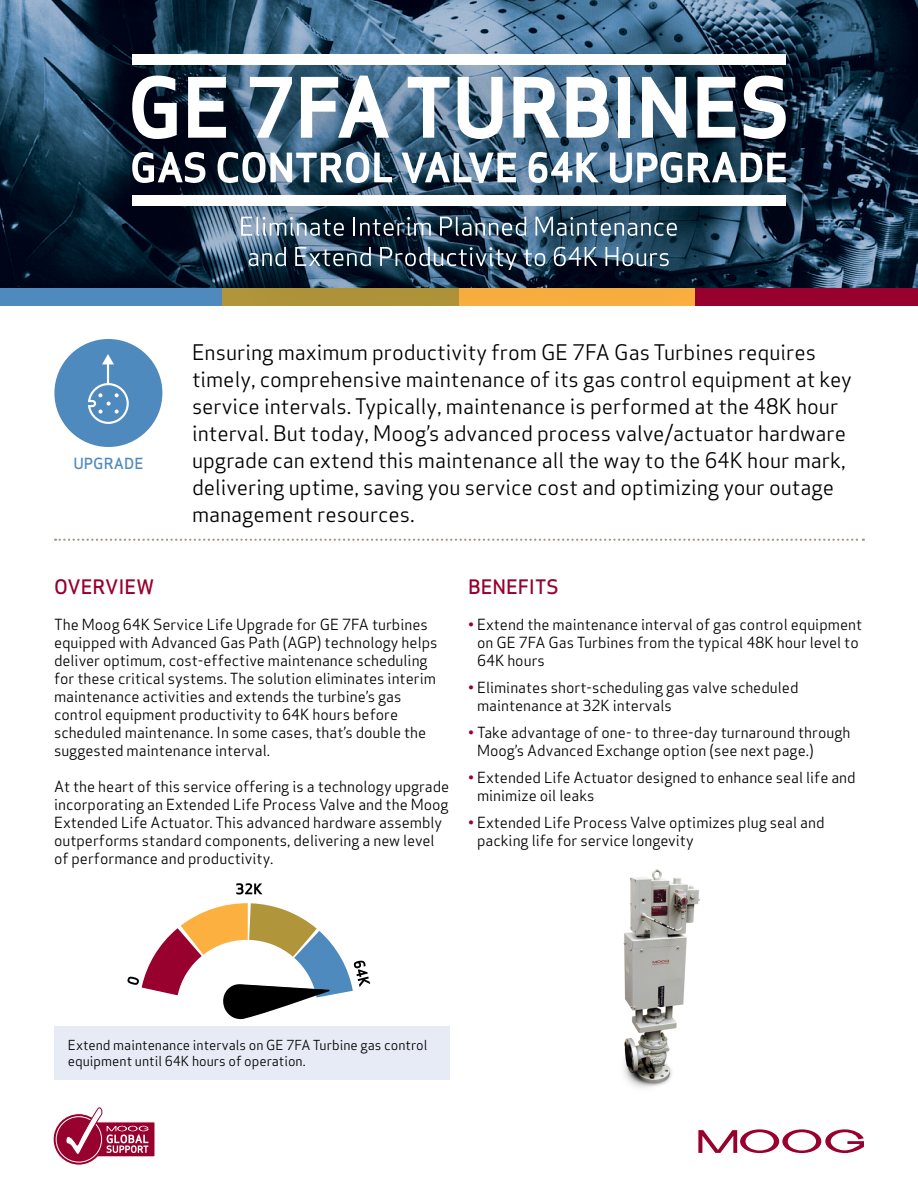
<style>
.page{position:relative;width:918px;height:1188px;background:#fff}
.page>*{position:absolute;margin:0;border:0;box-sizing:border-box;transform-origin:0 0}
.t1{font:21px/27px "Apex Sans";color:#000}
.t2{font:500 19.5px "Apex Sans";letter-spacing:-.005em;color:#98002e}
.t3{font:15px/18px "Apex Sans";color:#000}
.t4{font:500 15px "Apex Sans";color:#4f8abe}
.t5{font:13.5px/16.2px "Apex Sans";color:#000}
.s1{color:#98002e}
</style>
<div class="page">
<svg style="left:698px;top:1129px;width:166px;height:24px"></svg>
<svg style="left:53px;top:1107px;width:102px;height:59px"></svg>
<svg style="left:55px;top:539px;width:809px;height:2px"></svg>
<div style="left:54px;top:339px;width:108px;height:108px;background:#4f8abe;border-radius:50%"></div>
<svg style="left:88px;top:354px;width:41px;height:70px"></svg>
<div style="left:54px;top:1026px;width:396px;height:54px;background:#e6ebf5"></div>
<svg style="left:236px;top:883px;width:26px;height:12px"></svg>
<svg style="left:127px;top:903px;width:243px;height:117px"></svg>
<img style="left:623px;top:869px;width:77px;height:219px">
<img style="left:0;top:0;width:918px;height:288px">
<div style="left:0;top:288px;width:223px;height:18px;background:#4f8abe"></div>
<div style="left:695px;top:288px;width:223px;height:18px;background:#98002e"></div>
<div style="left:111px;top:32px;width:733px;height:292px;background:#000;opacity:.3"></div>
<div style="left:132px;top:54px;width:654px;height:11px;background:#fff"></div>
<div style="left:132px;top:195px;width:654px;height:11px;background:#fff"></div>
<svg style="left:132px;top:76px;width:45px;height:63px"></svg>
<svg style="left:188px;top:77px;width:38px;height:61px"></svg>
<svg style="left:250px;top:77px;width:42px;height:61px"></svg>
<svg style="left:301px;top:76px;width:88px;height:62px"></svg>
<svg style="left:408px;top:77px;width:42px;height:61px"></svg>
<svg style="left:458px;top:77px;width:45px;height:62px"></svg>
<svg style="left:513px;top:77px;width:47px;height:61px"></svg>
<svg style="left:566px;top:77px;width:43px;height:61px"></svg>
<div style="left:619px;top:77px;width:11px;height:61px;background:#fff"></div>
<svg style="left:642px;top:77px;width:44px;height:61px"></svg>
<svg style="left:697px;top:77px;width:38px;height:61px"></svg>
<svg style="left:744px;top:76px;width:42px;height:63px"></svg>
<svg style="left:132px;top:152px;width:73px;height:31px"></svg>
<svg style="left:218px;top:152px;width:174px;height:31px"></svg>
<svg style="left:402px;top:152px;width:114px;height:31px"></svg>
<svg style="left:528px;top:152px;width:71px;height:31px"></svg>
<svg style="left:610px;top:152px;width:72px;height:31px"></svg>
<svg style="left:688px;top:152px;width:98px;height:30px"></svg>
<svg style="left:241px;top:217px;width:103px;height:19px;background:#728595"></svg>
<svg style="left:353px;top:217px;width:78px;height:19px"></svg>
<svg style="left:440px;top:217px;width:86px;height:19px;background:#526777"></svg>
<svg style="left:536px;top:217px;width:141px;height:19px;background:#516e80"></svg>
<svg style="left:249px;top:247px;width:37px;height:19px"></svg>
<svg style="left:295px;top:247px;width:76px;height:19px"></svg>
<svg style="left:380px;top:247px;width:137px;height:23px;background:#3e5263"></svg>
<svg style="left:524px;top:249px;width:21px;height:17px"></svg>
<svg style="left:554px;top:247px;width:43px;height:19px"></svg>
<svg style="left:605px;top:247px;width:64px;height:19px"></svg>
<p class="t4" style="left:73px;top:450px;width:72px">UPGRADE</p>
<p class="t1" style="left:192px;top:337px;width:661px">Ensuring maximum productivity from GE 7FA Gas Turbines requires timely, comprehensive maintenance of its gas control equipment at key service intervals. Typically, maintenance is performed at the 48K hour interval. But today, Moog’s advanced process valve/actuator hardware upgrade can extend this maintenance all the way to the 64K hour mark, delivering uptime, saving you service cost and optimizing your outage management resources.</p>
<h2 class="t2" style="left:54px;top:570px;width:102px">OVERVIEW</h2>
<p class="t3" style="left:54px;top:614px;width:385px">The Moog 64K Service Life Upgrade for GE 7FA turbines equipped with Advanced Gas Path (AGP) technology helps deliver optimum, cost-effective maintenance scheduling for these critical systems. The solution eliminates interim maintenance activities and extends the turbine’s gas control equipment productivity to 64K hours before scheduled maintenance. In some cases, that’s double the suggested maintenance interval.</p>
<p class="t3" style="left:54px;top:776px;width:397px">At the heart of this service offering is a technology upgrade incorporating an Extended Life Process Valve and the Moog Extended Life Actuator. This advanced hardware assembly outperforms standard components, delivering a new level of performance and productivity.</p>
<h2 class="t2" style="left:468px;top:570px;width:92px">BENEFITS</h2>
<p class="t3" style="left:477px;top:614px;width:387px;text-indent:-9px"><span class="s1">•</span> Extend the maintenance interval of gas control equipment on GE 7FA Gas Turbines from the typical 48K hour level to<br>64K hours</p>
<p class="t3" style="left:477px;top:677px;width:323px;text-indent:-9px"><span class="s1">•</span> Eliminates short-scheduling gas valve scheduled maintenance at 32K intervals</p>
<p class="t3" style="left:477px;top:722px;width:375px;text-indent:-9px"><span class="s1">•</span> Take advantage of one- to three-day turnaround through<br>Moog’s Advanced Exchange option (see next page.)</p>
<p class="t3" style="left:477px;top:767px;width:380px;text-indent:-9px"><span class="s1">•</span> Extended Life Actuator designed to enhance seal life and minimize oil leaks</p>
<p class="t3" style="left:477px;top:812px;width:349px;text-indent:-9px"><span class="s1">•</span> Extended Life Process Valve optimizes plug seal and packing life for service longevity</p>
<p class="t5" style="left:68px;top:1036px;width:361px">Extend maintenance intervals on GE 7FA Turbine gas control equipment until 64K hours of operation.</p>
</div>
